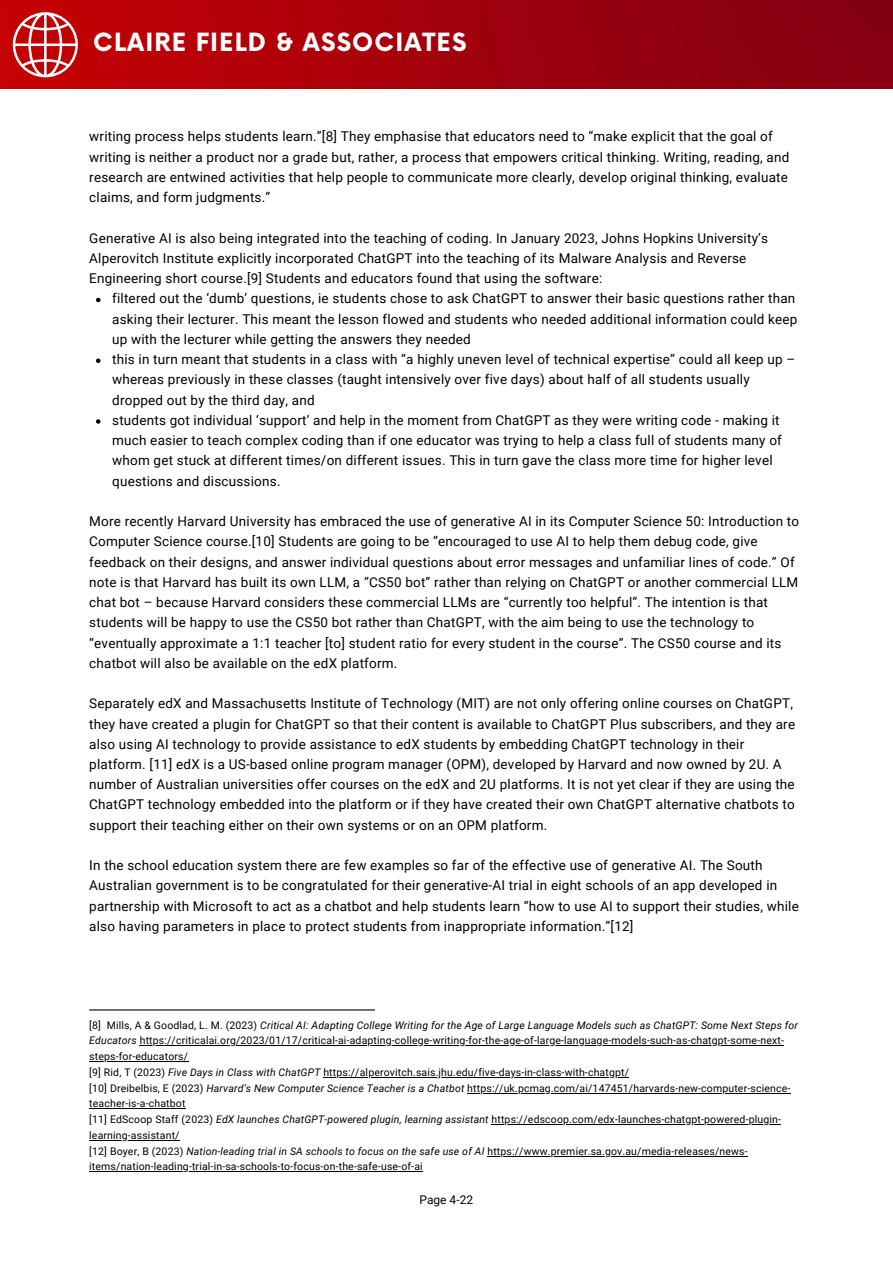
<style>
.page{position:relative;width:893px;height:1264px;background:#fff}
.page>*{position:absolute;margin:0;border:0;box-sizing:border-box;transform-origin:0 0}
.t1{font:700 24.45px "Now";letter-spacing:.045em;color:#fff}
.t2{font:13.5px/20.2px "Roboto";letter-spacing:.015em;color:#000}
.t3{font:12px "Roboto";color:#000}
.t4{font:10.5px/15.8px "Roboto";letter-spacing:.015em;color:#000}
.s1{font-style:italic}
</style>
<div class="page">
<img style="left:0;top:0;width:892px;height:89px">
<svg style="left:12px;top:11px;width:67px;height:67px"></svg>
<svg style="left:96px;top:298px;width:4px;height:4px"></svg>
<svg style="left:96px;top:358px;width:4px;height:5px"></svg>
<svg style="left:96px;top:419px;width:4px;height:5px"></svg>
<hr style="left:140px;top:1045px;width:644px;height:1px;background:#000">
<hr style="left:89px;top:1061px;width:99px;height:1px;background:#000">
<hr style="left:323px;top:1076px;width:306px;height:1px;background:#000">
<hr style="left:467px;top:1092px;width:323px;height:1px;background:#000">
<hr style="left:89px;top:1108px;width:96px;height:1px;background:#000">
<hr style="left:491px;top:1124px;width:290px;height:1px;background:#000">
<hr style="left:89px;top:1139px;width:91px;height:1px;background:#000">
<hr style="left:487px;top:1155px;width:260px;height:1px;background:#000">
<hr style="left:89px;top:1171px;width:334px;height:1px;background:#000">
<hr style="left:89px;top:1009px;width:286px;height:1px;background:#000">
<p class="t1" style="left:93px;top:29px;width:374px">CLAIRE FIELD &amp; ASSOCIATES</p>
<p class="t2" style="left:89px;top:127px;width:701px">writing process helps students learn.”[8] They emphasise that educators need to “make explicit that the goal of writing is neither a product nor a grade but, rather, a process that empowers critical thinking. Writing, reading, and research are entwined activities that help people to communicate more clearly, develop original thinking, evaluate claims, and form judgments.”</p>
<p class="t2" style="left:89px;top:228px;width:680px">Generative AI is also being integrated into the teaching of coding. In January 2023, Johns Hopkins University’s<br>Alperovitch Institute explicitly incorporated ChatGPT into the teaching of its Malware Analysis and Reverse<br>Engineering short course.[9] Students and educators found that using the software:</p>
<p class="t2" style="left:112px;top:289px;width:686px">filtered out the ‘dumb’ questions, ie students chose to ask ChatGPT to answer their basic questions rather than asking their lecturer. This meant the lesson flowed and students who needed additional information could keep up with the lecturer while getting the answers they needed</p>
<p class="t2" style="left:112px;top:349px;width:684px">this in turn meant that students in a class with “a highly uneven level of technical expertise” could all keep up – whereas previously in these classes (taught intensively over five days) about half of all students usually dropped out by the third day, and</p>
<p class="t2" style="left:112px;top:410px;width:671px">students got individual ‘support’ and help in the moment from ChatGPT as they were writing code - making it much easier to teach complex coding than if one educator was trying to help a class full of students many of whom get stuck at different times/on different issues. This in turn gave the class more time for higher level questions and discussions.</p>
<p class="t2" style="left:89px;top:511px;width:711px">More recently Harvard University has embraced the use of generative AI in its Computer Science 50: Introduction to Computer Science course.[10] Students are going to be “encouraged to use AI to help them debug code, give feedback on their designs, and answer individual questions about error messages and unfamiliar lines of code.” Of note is that Harvard has built its own LLM, a “CS50 bot” rather than relying on ChatGPT or another commercial LLM chat bot – because Harvard considers these commercial LLMs are “currently too helpful”. The intention is that students will be happy to use the CS50 bot rather than ChatGPT, with the aim being to use the technology to “eventually approximate a 1:1 teacher [to] student ratio for every student in the course”. The CS50 course and its chatbot will also be available on the edX platform.</p>
<p class="t2" style="left:89px;top:693px;width:707px">Separately edX and Massachusetts Institute of Technology (MIT) are not only offering online courses on ChatGPT, they have created a plugin for ChatGPT so that their content is available to ChatGPT Plus subscribers, and they are also using AI technology to provide assistance to edX students by embedding ChatGPT technology in their platform. [11] edX is a US-based online program manager (OPM), developed by Harvard and now owned by 2U. A number of Australian universities offer courses on the edX and 2U platforms. It is not yet clear if they are using the ChatGPT technology embedded into the platform or if they have created their own ChatGPT alternative chatbots to support their teaching either on their own systems or on an OPM platform.</p>
<p class="t2" style="left:89px;top:855px;width:711px">In the school education system there are few examples so far of the effective use of generative AI. The South Australian government is to be congratulated for their generative-AI trial in eight schools of an app developed in partnership with Microsoft to act as a chatbot and help students learn “how to use AI to support their studies, while also having parameters in place to protect students from inappropriate information.”[12]</p>
<p class="t4" style="left:89px;top:1017px;width:710px">[8] Mills, A &amp; Goodlad, L. M. (2023) <span class="s1">Critical AI: Adapting College Writing for the Age of Large Language Models such as ChatGPT: Some Next Steps for<br>Educators</span> https://criticalai.org/2023/01/17/critical-ai-adapting-college-writing-for-the-age-of-large-language-models-such-as-chatgpt-some-next&shy;steps-for-educators/</p>
<p class="t4" style="left:89px;top:1064px;width:541px">[9] Rid, T (2023) <span class="s1">Five Days in Class with ChatGPT</span> https://alperovitch.sais.jhu.edu/five-days-in-class-with-chatgpt/</p>
<p class="t4" style="left:89px;top:1080px;width:702px">[10] Dreibelbis, E (2023) <span class="s1">Harvard’s New Computer Science Teacher is a Chatbot</span> https://uk.pcmag.com/ai/147451/harvards-new-computer-science&shy;teacher-is-a-chatbot</p>
<p class="t4" style="left:89px;top:1111px;width:693px">[11] EdScoop Staff (2023) <span class="s1">EdX launches ChatGPT-powered plugin, learning assistant</span> https://edscoop.com/edx-launches-chatgpt-powered-plugin&shy;learning-assistant/</p>
<p class="t4" style="left:89px;top:1143px;width:660px">[12] Boyer, B (2023) <span class="s1">Nation-leading trial in SA schools to focus on the safe use of AI</span> https://www.premier.sa.gov.au/media-releases/news&shy;items/nation-leading-trial-in-sa-schools-to-focus-on-the-safe-use-of-ai</p>
<p class="t3" style="left:419px;top:1192px;width:55px">Page 4-22</p>
</div>
